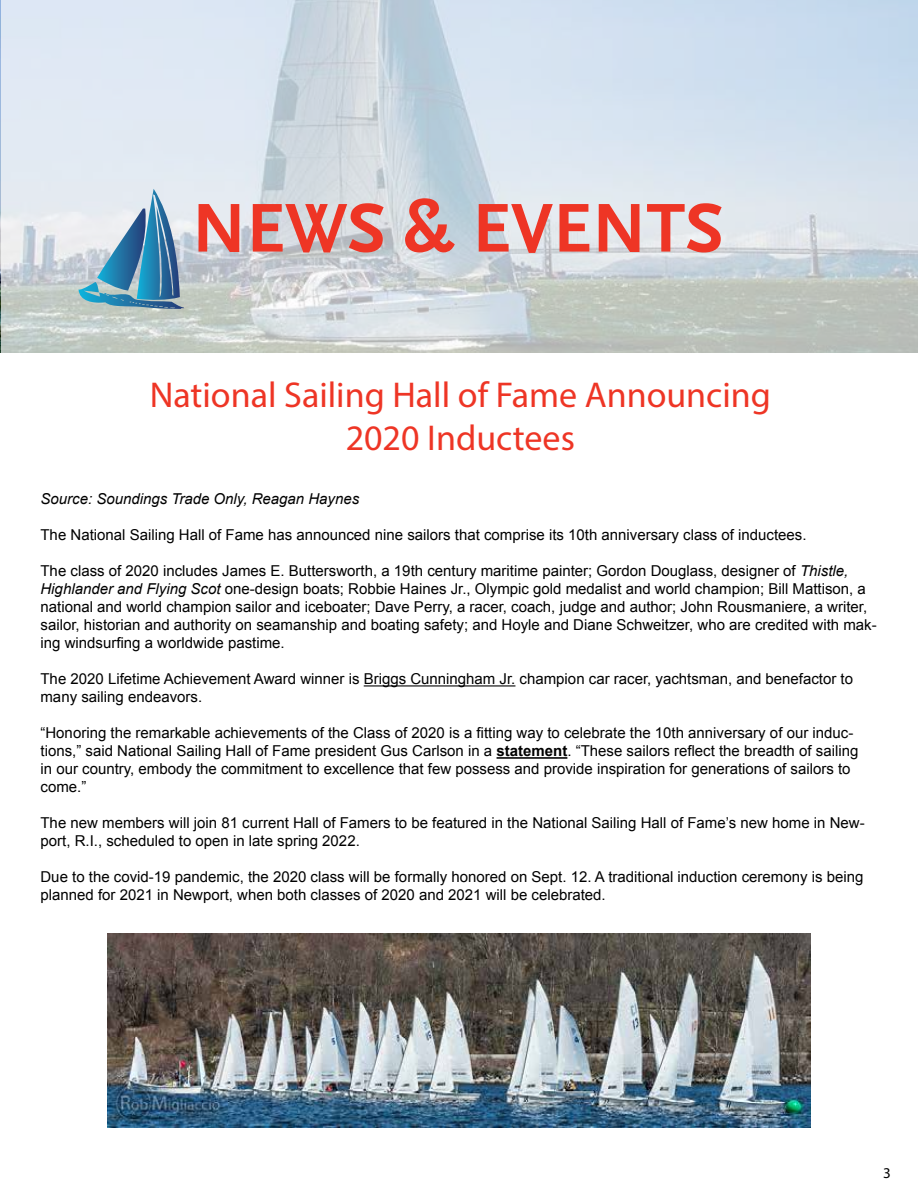
<style>
.page{position:relative;width:918px;height:1188px;background:#fff}
.page>*{position:absolute;margin:0;border:0;box-sizing:border-box;transform-origin:0 0}
.t1{font:700 72px "Scala Sans Pro";color:#ee3525}
.t2{font:36px/43.2px "Myriad Pro";color:#ee3525;text-align:center}
.t3{font:15px/18px "Arial";color:#000}
.t4{font:italic 15px "Arial";color:#000}
.t5{font:15px "Myriad Pro";color:#000}
.s1{font-style:italic}
.s2{font-weight:700}
</style>
<div class="page">
<svg style="left:1px;top:0;width:917px;height:353px;background:#d1dbe2"></svg>
<svg style="left:79px;top:189px;width:106px;height:120px;background:#8cb1c9"></svg>
<hr style="left:364px;top:685px;width:151px;height:1px;background:#000">
<hr style="left:497px;top:757px;width:70px;height:2px;background:#000">
<img style="left:107px;top:933px;width:704px;height:194px">
<h1 class="t1" style="left:192px;top:187px;width:534px">NEWS &amp; EVENTS</h1>
<h2 class="t2" style="left:150px;top:373px;width:623px">National Sailing Hall of Fame Announcing<br>2020 Inductees</h2>
<p class="t4" style="left:40px;top:489px;width:320px">Source: Soundings Trade Only, Reagan Haynes</p>
<p class="t3" style="left:40px;top:526px;width:768px">The National Sailing Hall of Fame has announced nine sailors that comprise its 10th anniversary class of inductees.</p>
<p class="t3" style="left:40px;top:562px;width:838px">The class of 2020 includes James E. Buttersworth, a 19th century maritime painter; Gordon Douglass, designer of <span class="s1">Thistle, Highlander and Flying Scot</span> one-design boats; Robbie Haines Jr., Olympic gold medalist and world champion; Bill Mattison, a national and world champion sailor and iceboater; Dave Perry, a racer, coach, judge and author; John Rousmaniere, a writer, sailor, historian and authority on seamanship and boating safety; and Hoyle and Diane Schweitzer, who are credited with mak&shy;ing windsurfing a worldwide pastime.</p>
<p class="t3" style="left:40px;top:670px;width:814px">The 2020 Lifetime Achievement Award winner is Briggs Cunningham Jr. champion car racer, yachtsman, and benefactor to many sailing endeavors.</p>
<p class="t3" style="left:40px;top:724px;width:819px">“Honoring the remarkable achievements of the Class of 2020 is a fitting way to celebrate the 10th anniversary of our induc&shy;tions,” said National Sailing Hall of Fame president Gus Carlson in a <span class="s2">statement</span>. “These sailors reflect the breadth of sailing in our country, embody the commitment to excellence that few possess and provide inspiration for generations of sailors to come.”</p>
<p class="t3" style="left:40px;top:814px;width:826px">The new members will join 81 current Hall of Famers to be featured in the National Sailing Hall of Fame’s new home in New&shy;port, R.I., scheduled to open in late spring 2022.</p>
<p class="t3" style="left:40px;top:868px;width:824px">Due to the covid-19 pandemic, the 2020 class will be formally honored on Sept. 12. A traditional induction ceremony is being planned for 2021 in Newport, when both classes of 2020 and 2021 will be celebrated.</p>
<p class="t5" style="left:883px;top:1163px;width:9px">3</p>
</div>
